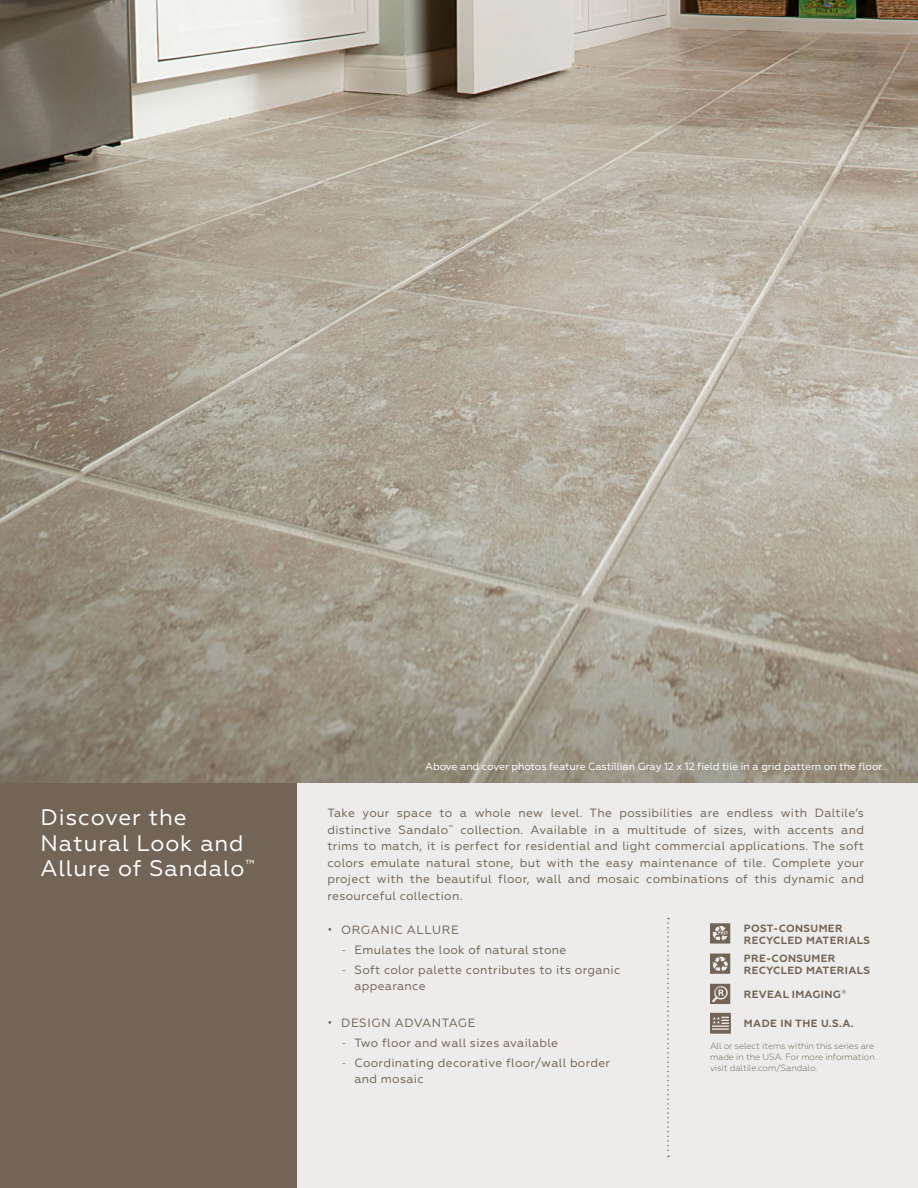
<style>
.page{position:relative;width:918px;height:1188px;background:#fff}
.page>*{position:absolute;margin:0;border:0;box-sizing:border-box;transform-origin:0 0}
.t1{font:22.5px/25.5px "Geometria";letter-spacing:.04em;color:#fff}
.t2{font:12px/16.5px "Geometria";letter-spacing:.025em;color:#726457}
.t3{font:12px "Geometria";letter-spacing:.05em;color:#726457}
.t4{font:700 10.5px/12px "Geometria";letter-spacing:.035em;color:#726457}
.t5{font:10.5px "Geometria";letter-spacing:-.01em;color:#fff}
.t6{font:300 9px/10.8px "Geometria";letter-spacing:-.01em;color:#726457;text-align:justify}
.s1{font-weight:300}
</style>
<div class="page">
<img style="left:0;top:0;width:918px;height:783px">
<div style="left:297px;top:783px;width:621px;height:405px;background:#eeecea"></div>
<div style="left:0;top:783px;width:297px;height:405px;background:#726457"></div>
<svg style="left:710px;top:923px;width:20px;height:21px"></svg>
<svg style="left:710px;top:954px;width:20px;height:20px"></svg>
<svg style="left:710px;top:984px;width:20px;height:20px"></svg>
<svg style="left:710px;top:1013px;width:21px;height:21px"></svg>
<svg style="left:667px;top:918px;width:2px;height:239px"></svg>
<h1 class="t1" style="left:40px;top:805px;width:215px">Discover the<br>Natural Look and<br>Allure of Sandalo<sup>™</sup></h1>
<p class="t5" style="left:425px;top:760px;width:460px">Above and cover photos feature Castillian Gray 12 x 12 field tile in a grid pattern on the floor.</p>
<p class="t2" style="left:328px;top:805px;width:538px;text-align:justify">Take your space to a whole new level. The possibilities are endless with Daltile’s distinctive Sandalo<sup>™</sup> collection. Available in a multitude of sizes, with accents and trims to match, it is perfect for residential and light commercial applications. The soft colors emulate natural stone, but with the easy maintenance of tile. Complete your project with the beautiful floor, wall and mosaic combinations of this dynamic and resourceful collection.</p>
<p class="t4" style="left:744px;top:922px;width:128px">POST-CONSUMER<br>RECYCLED MATERIALS</p>
<p class="t4" style="left:744px;top:952px;width:128px">PRE-CONSUMER<br>RECYCLED MATERIALS</p>
<p class="t4" style="left:744px;top:988px;width:104px">REVEAL IMAGING<sup>®</sup></p>
<p class="t4" style="left:744px;top:1018px;width:111px">MADE IN THE U.S.A.</p>
<p class="t6" style="left:710px;top:1041px;width:166px">All or select items within this series are made in the USA. For more information visit daltile.com/Sandalo.</p>
<p class="t3" style="left:328px;top:923px;width:133px">• ORGANIC ALLURE</p>
<p class="t2" style="left:341px;top:941px;width:227px"><span class="s1">-</span> Emulates the look of natural stone</p>
<p class="t2" style="left:355px;top:961px;width:267px;text-indent:-14px"><span class="s1">-</span> Soft color palette contributes to its organic appearance</p>
<p class="t3" style="left:328px;top:1015px;width:149px">• DESIGN ADVANTAGE</p>
<p class="t2" style="left:341px;top:1034px;width:219px"><span class="s1">-</span> Two floor and wall sizes available</p>
<p class="t2" style="left:355px;top:1054px;width:257px;text-indent:-14px"><span class="s1">-</span> Coordinating decorative floor/wall border and mosaic</p>
</div>
